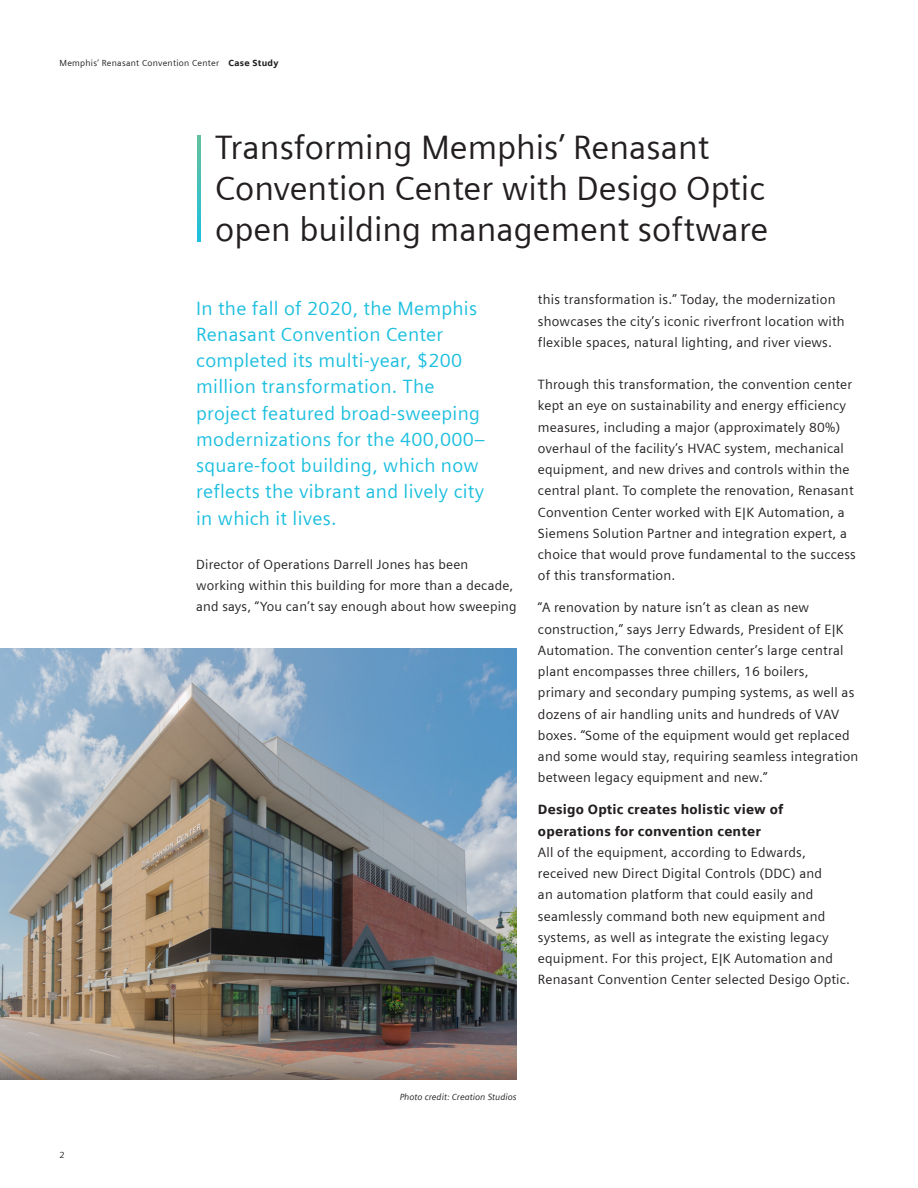
<style>
.page{position:relative;width:918px;height:1188px;background:#fff}
.page>*{position:absolute;margin:0;border:0;box-sizing:border-box;transform-origin:0 0}
._02__Headline_22pt_1{font:33.9px/40.7px "Siemens Sans";color:#231f20}
._05__Copy_Head_9pt_5{font:19.2px/26.2px "Siemens Sans";letter-spacing:.015em;color:#1cbfdf}
._05__Copy_9pt_5mm{font:13.5px/21.3px "Siemens Sans";letter-spacing:.015em;color:#231f20}
._05__Copy_9pt_5mm-2{font:900 13.5px/21.3px "Siemens Sans";letter-spacing:.015em;color:#231f20}
._05__Copy_9pt_5mm-3{font:13.35px/21px "Siemens Sans";letter-spacing:.015em;color:#231f20}
._07__Tab_Copy_7_5pt{font:italic 9px "Siemens Sans";color:#231f20}
.t1{font:9px "Siemens Sans";color:#231f20}
._00__Header_6pt_130{font:8.85px "Siemens Sans";letter-spacing:.03em;color:#231f20}
.s1{font-weight:900}
</style>
<div class="page">
<svg style="left:197px;top:136px;width:4px;height:106px"></svg>
<img style="left:0;top:648px;width:517px;height:432px">
<p class="_00__Header_6pt_130" style="left:60px;top:58px;width:221px">Memphis’ Renasant Convention Center <span class="s1">Case Study</span></p>
<p class="_02__Headline_22pt_1" style="left:215px;top:128px;width:555px">Transforming Memphis’ Renasant<br>Convention Center with Desigo Optic open building management software</p>
<p class="t1" style="left:60px;top:1150px;width:7px">2</p>
<p class="_05__Copy_Head_9pt_5" style="left:196px;top:295px;width:291px">In the fall of 2020, the Memphis<br>Renasant Convention Center completed its multi-year, $200 million transformation. The project featured broad-sweeping modernizations for the 400,000– square-foot building, which now reflects the vibrant and lively city in which it lives.</p>
<p class="_05__Copy_9pt_5mm-3" style="left:196px;top:554px;width:322px">Director of Operations Darrell Jones has been working within this building for more than a decade, and says, “You can’t say enough about how sweeping</p>
<p class="_05__Copy_9pt_5mm" style="left:538px;top:289px;width:308px">this transformation is.” Today, the modernization showcases the city’s iconic riverfront location with flexible spaces, natural lighting, and river views.</p>
<p class="_05__Copy_9pt_5mm" style="left:538px;top:374px;width:319px">Through this transformation, the convention center kept an eye on sustainability and energy efficiency measures, including a major (approximately 80%) overhaul of the facility’s HVAC system, mechanical equipment, and new drives and controls within the central plant. To complete the renovation, Renasant Convention Center worked with E|K Automation, a Siemens Solution Partner and integration expert, a choice that would prove fundamental to the success of this transformation.</p>
<p class="_05__Copy_9pt_5mm" style="left:538px;top:597px;width:322px">“A renovation by nature isn’t as clean as new construction,” says Jerry Edwards, President of E|K Automation. The convention center’s large central plant encompasses three chillers, 16 boilers, primary and secondary pumping systems, as well as dozens of air handling units and hundreds of VAV boxes. “Some of the equipment would get replaced and some would stay, requiring seamless integration between legacy equipment and new.”</p>
<p class="_05__Copy_9pt_5mm-2" style="left:538px;top:799px;width:247px">Desigo Optic creates holistic view of operations for convention center</p>
<p class="_05__Copy_9pt_5mm" style="left:538px;top:842px;width:314px">All of the equipment, according to Edwards, received new Direct Digital Controls (DDC) and<br>an automation platform that could easily and seamlessly command both new equipment and systems, as well as integrate the existing legacy equipment. For this project, E|K Automation and Renasant Convention Center selected Desigo Optic.</p>
<p class="_07__Tab_Copy_7_5pt" style="left:400px;top:1092px;width:118px">Photo credit: Creation Studios</p>
</div>
